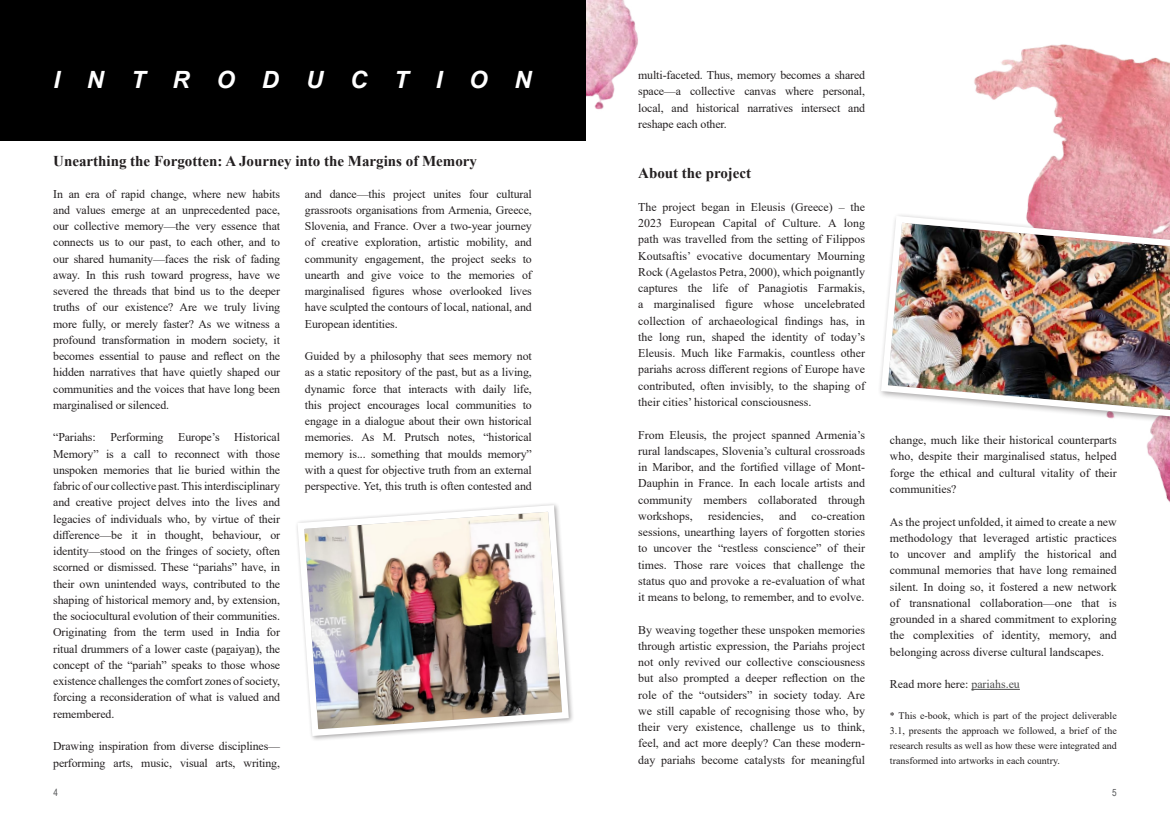
<style>
.page{position:relative;width:1170px;height:833px;background:#fff}
.page>*{position:absolute;margin:0;border:0;box-sizing:border-box;transform-origin:0 0}
.t1{font:italic 700 23.75px "Arial";letter-spacing:1.135em;color:#fff}
.t2{font:700 15px "Times New Roman";color:#231f20}
.t3{font:11.88px/16.2px "Times New Roman";color:#231f20;text-align:justify}
.t4{font:10px/15px "Times New Roman";color:#231f20;text-align:justify}
.t5{font:10px "Arial Narrow";color:#57585a}
.s1{color:#4b4c4d}
</style>
<div class="page">
<img style="left:974px;top:44px;width:195px;height:457px">
<img style="left:585px;top:0;width:53px;height:135px">
<img style="left:297px;top:504px;width:275px;height:235px">
<div style="left:877px;top:212px;width:292px;height:214px;background:#fff"></div>
<img style="left:880px;top:212px;width:289px;height:209px">
<div style="left:0;top:0;width:585px;height:140px;background:#000"></div>
<hr style="left:971px;top:689px;width:48px;height:1px;background:#4b4c4d">
<h1 class="t1" style="left:53px;top:66px;width:480px">INTRODUCTION</h1>
<p class="t2" style="left:53px;top:156px;width:425px">Unearthing the Forgotten: A Journey into the Margins of Memory</p>
<p class="t3" style="left:53px;top:186px;width:228px">In an era of rapid change, where new habits and values emerge at an unprecedented pace, our collective memory—the very essence that connects us to our past, to each other, and to our shared humanity—faces the risk of fading away. In this rush toward progress, have we severed the threads that bind us to the deeper truths of our existence? Are we truly living more fully, or merely faster? As we witness a profound transformation in modern society, it becomes essential to pause and reflect on the hidden narratives that have quietly shaped our communities and the voices that have long been marginalised or silenced.</p>
<p class="t3" style="left:53px;top:430px;width:228px">“Pariahs: Performing Europe’s Historical Memory” is a call to reconnect with those unspoken memories that lie buried within the fabric of our collective past. This interdisciplinary and creative project delves into the lives and legacies of individuals who, by virtue of their difference—be it in thought, behaviour, or identity—stood on the fringes of society, often scorned or dismissed. These “pariahs” have, in their own unintended ways, contributed to the shaping of historical memory and, by extension, the sociocultural evolution of their communities.<br>Originating from the term used in India for ritual drummers of a lower caste (paṟaiyaṉ), the concept of the “pariah” speaks to those whose existence challenges the comfort zones of society, forcing a reconsideration of what is valued and remembered.</p>
<p class="t3" style="left:53px;top:739px;width:228px">Drawing inspiration from diverse disciplines— performing arts, music, visual arts, writing,</p>
<p class="t3" style="left:305px;top:186px;width:228px">and dance—this project unites four cultural grassroots organisations from Armenia, Greece, Slovenia, and France. Over a two-year journey of creative exploration, artistic mobility, and community engagement, the project seeks to unearth and give voice to the memories of marginalised figures whose overlooked lives have sculpted the contours of local, national, and European identities.</p>
<p class="t3" style="left:305px;top:349px;width:228px">Guided by a philosophy that sees memory not as a static repository of the past, but as a living, dynamic force that interacts with daily life, this project encourages local communities to engage in a dialogue about their own historical memories. As M. Prutsch notes, “historical memory is... something that moulds memory” with a quest for objective truth from an external perspective. Yet, this truth is often contested and</p>
<p class="t3" style="left:638px;top:68px;width:228px">multi-faceted. Thus, memory becomes a shared space—a collective canvas where personal, local, and historical narratives intersect and reshape each other.</p>
<p class="t2" style="left:638px;top:168px;width:115px">About the project</p>
<p class="t3" style="left:638px;top:198px;width:228px">The project began in Eleusis (Greece) – the 2023 European Capital of Culture. A long path was travelled from the setting of Filippos Koutsaftis’ evocative documentary Mourning Rock (Agelastos Petra, 2000), which poignantly captures the life of Panagiotis Farmakis, a marginalised figure whose uncelebrated collection of archaeological findings has, in the long run, shaped the identity of today’s Eleusis. Much like Farmakis, countless other pariahs across different regions of Europe have contributed, often invisibly, to the shaping of their cities’ historical consciousness.</p>
<p class="t3" style="left:638px;top:427px;width:228px">From Eleusis, the project spanned Armenia’s rural landscapes, Slovenia’s cultural crossroads in Maribor, and the fortified village of Mont-Dauphin in France. In each locale artists and community members collaborated through workshops,</p>
<p class="t3" style="left:638px;top:509px;width:228px;text-indent:173px">co-creation sessions, unearthing layers of forgotten stories to uncover the “restless conscience” of their times. Those rare voices that challenge the status quo and provoke a re-evaluation of what it means to belong, to remember, and to evolve.</p>
<p class="t3" style="left:638px;top:622px;width:228px">By weaving together these unspoken memories through artistic expression, the Pariahs project not only revived our collective consciousness but also prompted a deeper reflection on the role of the “outsiders” in society today. Are we still capable of recognising those who, by their very existence, challenge us to think, feel, and act more deeply? Can these modern&shy;day pariahs become catalysts for meaningful</p>
<p class="t3" style="left:708px;top:509px;width:57px">residencies,</p>
<p class="t3" style="left:779px;top:509px;width:19px">and</p>
<p class="t3" style="left:889px;top:433px;width:228px">change, much like their historical counterparts who, despite their marginalised status, helped forge the ethical and cultural vitality of their communities?</p>
<p class="t3" style="left:889px;top:514px;width:228px">As the project unfolded, it aimed to create a new methodology that leveraged artistic practices to uncover and amplify the historical and communal memories that have long remained silent. In doing so, it fostered a new network of transnational collaboration—one that is grounded in a shared commitment to exploring the complexities of identity, memory, and belonging across diverse cultural landscapes.</p>
<p class="t3" style="left:889px;top:677px;width:131px">Read more here: <span class="s1">pariahs.eu</span></p>
<p class="t4" style="left:889px;top:709px;width:228px">* This e-book, which is part of the project deliverable 3.1, presents the approach we followed, a brief of the research results as well as how these were integrated and transformed into artworks in each country.</p>
<p class="t5" style="left:53px;top:788px;width:6px">4</p>
<p class="t5" style="left:1112px;top:788px;width:6px">5</p>
</div>
